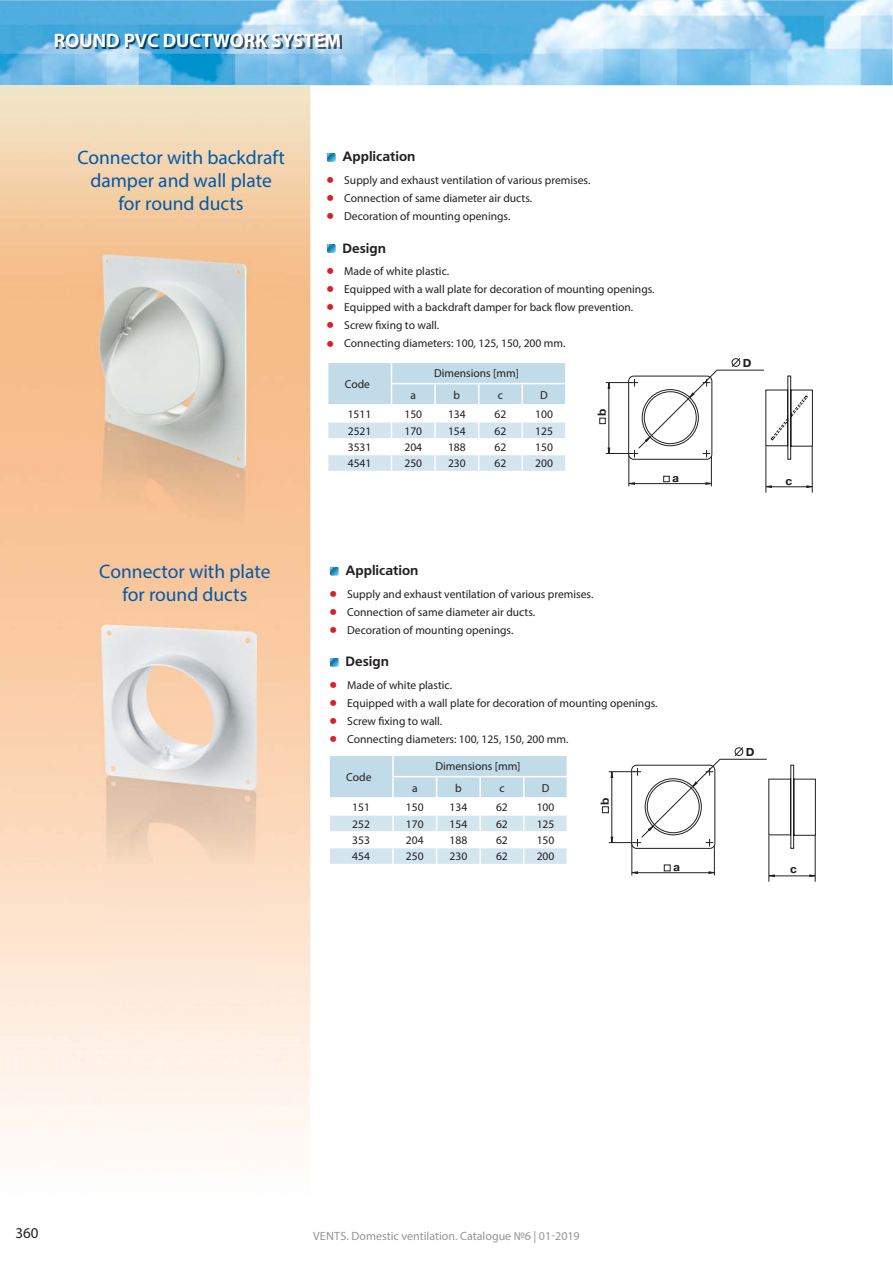
<style>
.page{position:relative;width:893px;height:1263px;background:#fff}
.page>*{position:absolute;margin:0;border:0;box-sizing:border-box;transform-origin:0 0}
.t1{font:19.5px/23.4px "Myriad Pro";color:#005aaa;text-align:center}
.t2{font:700 19.5px "Myriad Pro";color:#fff}
.t3{font:15px "Myriad Pro";color:#231f20}
.t4{font:700 13.5px "Free Set C";color:#231f20}
.t5{font:12px "Myriad Pro";color:#939598}
.t6{font:11.55px "Myriad Pro";color:#231f20}
.t7{font:700 11.55px "Pragmatica C";color:#231f20}
.t8{font:700 11.4px "Pragmatica C";color:#231f20}
.s1{font-family:"Free Set C";font-weight:700;font-size:17.25px;color:#d2232a}
</style>
<div class="page">
<img style="left:0;top:0;width:893px;height:85px">
<img style="left:66px;top:250px;width:219px;height:313px">
<svg style="left:327px;top:153px;width:8px;height:8px"></svg>
<svg style="left:327px;top:244px;width:8px;height:8px"></svg>
<svg style="left:328px;top:362px;width:238px;height:109px"></svg>
<hr style="left:766px;top:446px;width:1px;height:47px;background:#231f20">
<hr style="left:812px;top:446px;width:1px;height:47px;background:#231f20">
<svg style="left:599px;top:358px;width:214px;height:130px"></svg>
<img style="left:73px;top:613px;width:214px;height:250px">
<svg style="left:330px;top:567px;width:8px;height:8px"></svg>
<svg style="left:330px;top:658px;width:8px;height:8px"></svg>
<svg style="left:329px;top:756px;width:238px;height:108px"></svg>
<hr style="left:768px;top:835px;width:1px;height:47px;background:#231f20">
<hr style="left:815px;top:835px;width:1px;height:47px;background:#231f20">
<svg style="left:602px;top:747px;width:214px;height:130px"></svg>
<img style="left:57px;top:35px;width:285px;height:14px">
<h1 class="t2" style="left:54px;top:29px;width:289px">ROUND PVC DUCTWORK SYSTEM</h1>
<h1 class="t1" style="left:77px;top:147px;width:209px">Connector with backdraft damper and wall plate for round ducts</h1>
<h1 class="t1" style="left:99px;top:561px;width:173px">Connector with plate for round ducts</h1>
<p class="t4" style="left:342px;top:149px;width:75px">Application</p>
<p class="t6" style="left:327px;top:176px;width:265px"><span class="s1">•</span> Supply and exhaust ventilation of various premises.</p>
<p class="t6" style="left:327px;top:194px;width:207px"><span class="s1">•</span> Connection of same diameter air ducts.</p>
<p class="t6" style="left:327px;top:212px;width:185px"><span class="s1">•</span> Decoration of mounting openings.</p>
<p class="t4" style="left:342px;top:240px;width:45px">Design</p>
<p class="t6" style="left:327px;top:267px;width:124px"><span class="s1">•</span> Made of white plastic.</p>
<p class="t6" style="left:327px;top:285px;width:329px"><span class="s1">•</span> Equipped with a wall plate for decoration of mounting openings.</p>
<p class="t6" style="left:327px;top:303px;width:308px"><span class="s1">•</span> Equipped with a backdraft damper for back flow prevention.</p>
<p class="t6" style="left:327px;top:321px;width:114px"><span class="s1">•</span> Screw fixing to wall.</p>
<p class="t6" style="left:327px;top:339px;width:240px"><span class="s1">•</span> Connecting diameters: 100, 125, 150, 200 mm.</p>
<p class="t6" style="left:345px;top:380px;width:27px">Code</p>
<p class="t6" style="left:434px;top:369px;width:87px">Dimensions [mm]</p>
<p class="t6" style="left:410px;top:390px;width:7px">а</p>
<p class="t6" style="left:454px;top:390px;width:8px">b</p>
<p class="t6" style="left:498px;top:390px;width:7px">c</p>
<p class="t6" style="left:540px;top:390px;width:9px">D</p>
<p class="t6" style="left:348px;top:409px;width:25px">1511</p>
<p class="t6" style="left:404px;top:409px;width:19px">150</p>
<p class="t6" style="left:448px;top:409px;width:19px">134</p>
<p class="t6" style="left:495px;top:409px;width:13px">62</p>
<p class="t6" style="left:535px;top:409px;width:19px">100</p>
<p class="t6" style="left:348px;top:426px;width:25px">2521</p>
<p class="t6" style="left:404px;top:426px;width:19px">170</p>
<p class="t6" style="left:448px;top:426px;width:19px">154</p>
<p class="t6" style="left:495px;top:426px;width:13px">62</p>
<p class="t6" style="left:535px;top:426px;width:19px">125</p>
<p class="t6" style="left:348px;top:443px;width:25px">3531</p>
<p class="t6" style="left:404px;top:443px;width:19px">204</p>
<p class="t6" style="left:448px;top:443px;width:19px">188</p>
<p class="t6" style="left:495px;top:443px;width:13px">62</p>
<p class="t6" style="left:535px;top:443px;width:19px">150</p>
<p class="t6" style="left:348px;top:459px;width:25px">4541</p>
<p class="t6" style="left:404px;top:459px;width:19px">250</p>
<p class="t6" style="left:448px;top:459px;width:19px">230</p>
<p class="t6" style="left:495px;top:459px;width:13px">62</p>
<p class="t6" style="left:535px;top:459px;width:19px">200</p>
<p class="t8" style="left:598px;top:416px;width:9px;rotate:-90deg">b</p>
<p class="t8" style="left:672px;top:474px;width:8px">a</p>
<p class="t8" style="left:743px;top:359px;width:10px">D</p>
<p class="t8" style="left:785px;top:477px;width:8px">c</p>
<p class="t4" style="left:345px;top:563px;width:75px">Application</p>
<p class="t6" style="left:330px;top:589px;width:265px"><span class="s1">•</span> Supply and exhaust ventilation of various premises.</p>
<p class="t6" style="left:330px;top:608px;width:207px"><span class="s1">•</span> Connection of same diameter air ducts.</p>
<p class="t6" style="left:330px;top:626px;width:185px"><span class="s1">•</span> Decoration of mounting openings.</p>
<p class="t4" style="left:345px;top:654px;width:45px">Design</p>
<p class="t6" style="left:330px;top:681px;width:124px"><span class="s1">•</span> Made of white plastic.</p>
<p class="t6" style="left:330px;top:699px;width:329px"><span class="s1">•</span> Equipped with a wall plate for decoration of mounting openings.</p>
<p class="t6" style="left:330px;top:717px;width:114px"><span class="s1">•</span> Screw fixing to wall.</p>
<p class="t6" style="left:330px;top:735px;width:240px"><span class="s1">•</span> Connecting diameters: 100, 125, 150, 200 mm.</p>
<p class="t6" style="left:346px;top:773px;width:27px">Code</p>
<p class="t6" style="left:435px;top:762px;width:87px">Dimensions [mm]</p>
<p class="t6" style="left:412px;top:783px;width:7px">а</p>
<p class="t6" style="left:455px;top:783px;width:8px">b</p>
<p class="t6" style="left:499px;top:783px;width:7px">c</p>
<p class="t6" style="left:542px;top:783px;width:9px">D</p>
<p class="t6" style="left:352px;top:802px;width:19px">151</p>
<p class="t6" style="left:406px;top:802px;width:19px">150</p>
<p class="t6" style="left:449px;top:802px;width:19px">134</p>
<p class="t6" style="left:496px;top:802px;width:13px">62</p>
<p class="t6" style="left:537px;top:802px;width:19px">100</p>
<p class="t6" style="left:352px;top:819px;width:19px">252</p>
<p class="t6" style="left:406px;top:819px;width:19px">170</p>
<p class="t6" style="left:449px;top:819px;width:19px">154</p>
<p class="t6" style="left:496px;top:819px;width:13px">62</p>
<p class="t6" style="left:537px;top:819px;width:19px">125</p>
<p class="t6" style="left:352px;top:836px;width:19px">353</p>
<p class="t6" style="left:406px;top:836px;width:19px">204</p>
<p class="t6" style="left:449px;top:836px;width:19px">188</p>
<p class="t6" style="left:496px;top:836px;width:13px">62</p>
<p class="t6" style="left:537px;top:836px;width:19px">150</p>
<p class="t6" style="left:352px;top:852px;width:19px">454</p>
<p class="t6" style="left:406px;top:852px;width:19px">250</p>
<p class="t6" style="left:449px;top:852px;width:19px">230</p>
<p class="t6" style="left:496px;top:852px;width:13px">62</p>
<p class="t6" style="left:537px;top:852px;width:19px">200</p>
<p class="t7" style="left:601px;top:805px;width:9px;rotate:-90deg">b</p>
<p class="t7" style="left:746px;top:748px;width:10px">D</p>
<p class="t7" style="left:673px;top:863px;width:8px">a</p>
<p class="t7" style="left:790px;top:865px;width:8px">c</p>
<p class="t3" style="left:15px;top:1227px;width:25px">360</p>
<p class="t5" style="left:313px;top:1231px;width:268px">VENTS. Domestic ventilation. Catalogue №6 | 01-2019</p>
</div>
